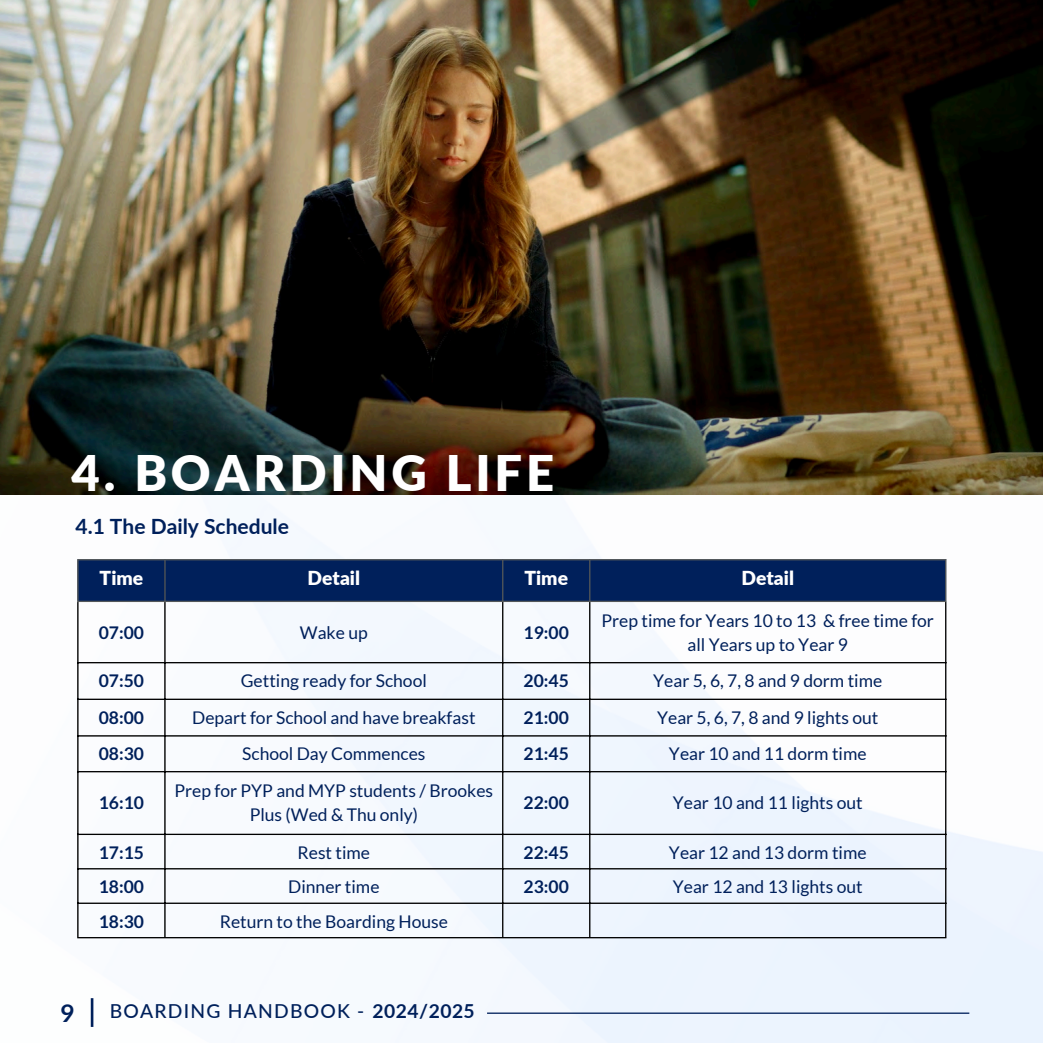
<style>
.page{position:relative;width:1043px;height:1043px;background:#fff}
.page>*{position:absolute;margin:0;border:0;box-sizing:border-box;transform-origin:0 0}
.t1{font:900 49px "Lato";letter-spacing:.08em;color:#fff}
.t2{font:700 24.5px "Lato";color:#00205b}
.t3{font:700 21px "Lato";color:#00205b}
.t4{font:500 19.25px "Lato";letter-spacing:.065em;color:#00205b}
.t5{font:900 19.25px "Lato";color:#fff}
.t6{font:17.5px/23.6px "Lato";color:#00205b;text-align:center}
.t7{font:700 17.5px "Lato";color:#00205b}
.s1{font-weight:700}
</style>
<div class="page">
<img style="left:77px;top:504px;width:965px;height:538px">
<img style="left:0;top:0;width:1042px;height:495px">
<div style="left:78px;top:560px;width:866px;height:40px;background:#00205b"></div>
<hr style="left:77px;top:560px;width:1px;height:40px;background:#54585a">
<hr style="left:164px;top:560px;width:1px;height:40px;background:#54585a">
<hr style="left:502px;top:560px;width:1px;height:40px;background:#54585a">
<hr style="left:589px;top:560px;width:1px;height:40px;background:#54585a">
<hr style="left:944px;top:560px;width:2px;height:40px;background:#54585a">
<hr style="left:77px;top:559px;width:869px;height:1px;background:#54585a">
<hr style="left:77px;top:600px;width:869px;height:2px;background:#54585a">
<hr style="left:77px;top:602px;width:1px;height:334px;background:#000">
<hr style="left:164px;top:602px;width:1px;height:334px;background:#000">
<hr style="left:502px;top:602px;width:1px;height:334px;background:#000">
<hr style="left:589px;top:602px;width:1px;height:334px;background:#000">
<hr style="left:944px;top:602px;width:2px;height:334px;background:#000">
<hr style="left:77px;top:661px;width:869px;height:2px;background:#000">
<hr style="left:77px;top:698px;width:869px;height:1px;background:#000">
<hr style="left:77px;top:735px;width:869px;height:1px;background:#000">
<hr style="left:77px;top:770px;width:869px;height:2px;background:#000">
<hr style="left:77px;top:833px;width:869px;height:1px;background:#000">
<hr style="left:77px;top:867px;width:869px;height:2px;background:#000">
<hr style="left:77px;top:902px;width:869px;height:1px;background:#000">
<hr style="left:77px;top:936px;width:869px;height:2px;background:#000">
<hr style="left:91px;top:997px;width:2px;height:29px;background:#00205b">
<hr style="left:487px;top:1012px;width:482px;height:1px;background:#00205b">
<h1 class="t1" style="left:71px;top:442px;width:484px">4. BOARDING LIFE</h1>
<p class="t3" style="left:75px;top:513px;width:215px">4.1 The Daily Schedule</p>
<p class="t5" style="left:100px;top:566px;width:45px">Time</p>
<p class="t5" style="left:307px;top:566px;width:54px">Detail</p>
<p class="t5" style="left:524px;top:566px;width:45px">Time</p>
<p class="t5" style="left:741px;top:566px;width:54px">Detail</p>
<p class="t7" style="left:99px;top:621px;width:47px">07:00</p>
<p class="t6" style="left:300px;top:620px;width:69px">Wake up</p>
<p class="t7" style="left:523px;top:621px;width:47px">19:00</p>
<p class="t6" style="left:601px;top:608px;width:334px">Prep time for Years 10 to 13 &amp; free time for all Years up to Year 9</p>
<p class="t7" style="left:99px;top:669px;width:47px">07:50</p>
<p class="t6" style="left:241px;top:668px;width:187px">Getting ready for School</p>
<p class="t7" style="left:523px;top:669px;width:47px">20:45</p>
<p class="t6" style="left:653px;top:668px;width:230px">Year 5, 6, 7, 8 and 9 dorm time</p>
<p class="t7" style="left:99px;top:706px;width:47px">08:00</p>
<p class="t6" style="left:192px;top:704px;width:285px">Depart for School and have breakfast</p>
<p class="t7" style="left:523px;top:706px;width:47px">21:00</p>
<p class="t6" style="left:657px;top:704px;width:223px">Year 5, 6, 7, 8 and 9 lights out</p>
<p class="t7" style="left:99px;top:742px;width:47px">08:30</p>
<p class="t6" style="left:242px;top:741px;width:185px">School Day Commences</p>
<p class="t7" style="left:523px;top:742px;width:47px">21:45</p>
<p class="t6" style="left:668px;top:741px;width:199px">Year 10 and 11 dorm time</p>
<p class="t7" style="left:99px;top:791px;width:47px">16:10</p>
<p class="t6" style="left:174px;top:778px;width:320px">Prep for PYP and MYP students / Brookes<br>Plus (Wed &amp; Thu only)</p>
<p class="t7" style="left:523px;top:791px;width:47px">22:00</p>
<p class="t6" style="left:672px;top:790px;width:191px">Year 10 and 11 lights out</p>
<p class="t7" style="left:99px;top:841px;width:47px">17:15</p>
<p class="t6" style="left:297px;top:839px;width:74px">Rest time</p>
<p class="t7" style="left:523px;top:841px;width:47px">22:45</p>
<p class="t6" style="left:668px;top:839px;width:199px">Year 12 and 13 dorm time</p>
<p class="t7" style="left:99px;top:875px;width:47px">18:00</p>
<p class="t6" style="left:288px;top:874px;width:93px">Dinner time</p>
<p class="t7" style="left:523px;top:875px;width:47px">23:00</p>
<p class="t6" style="left:672px;top:874px;width:191px">Year 12 and 13 lights out</p>
<p class="t7" style="left:99px;top:910px;width:47px">18:30</p>
<p class="t6" style="left:220px;top:908px;width:229px">Return to the Boarding House</p>
<h2 class="t2" style="left:60px;top:997px;width:16px">9</h2>
<p class="t4" style="left:110px;top:998px;width:366px">BOARDING HANDBOOK - <span class="s1">2024/2025</span></p>
</div>
